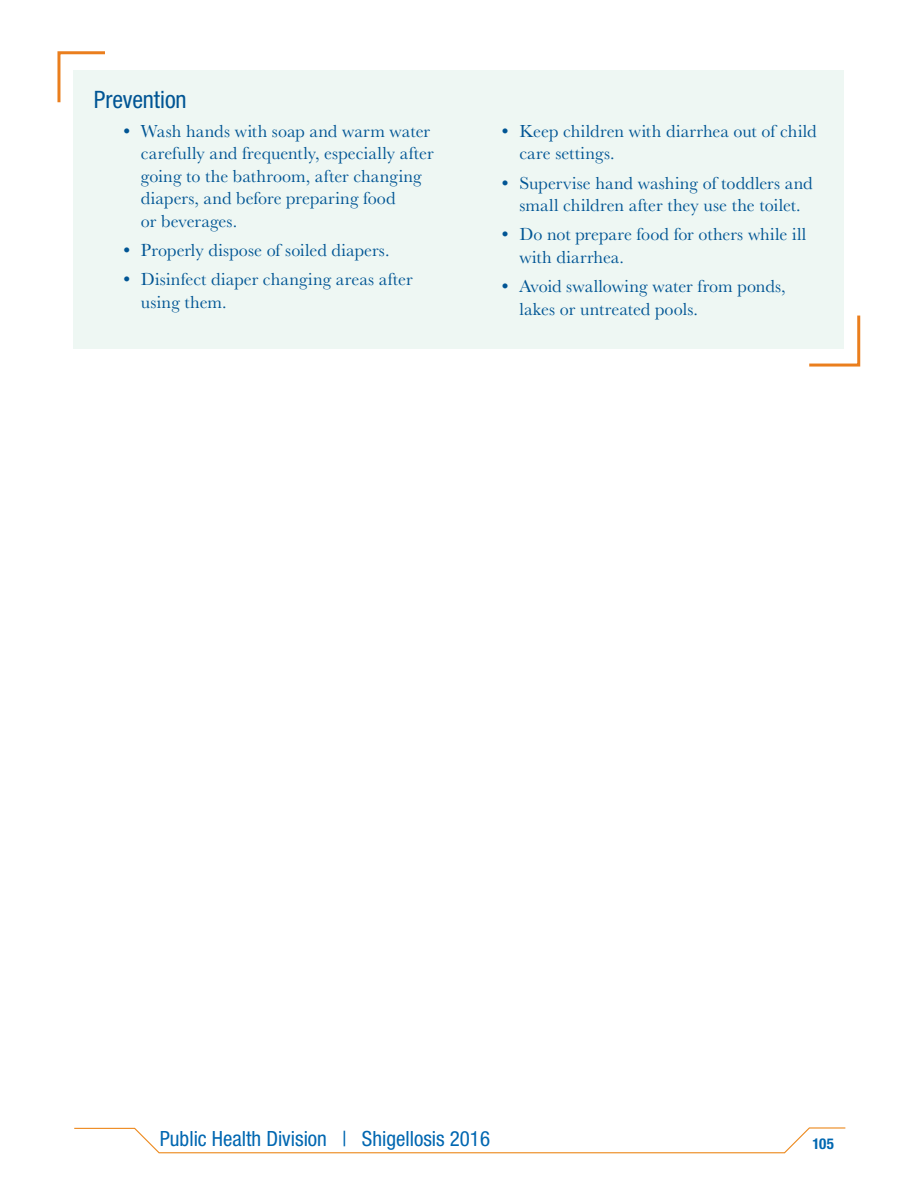
<style>
.page{position:relative;width:918px;height:1188px;background:#fff}
.page>*{position:absolute;margin:0;border:0;box-sizing:border-box;transform-origin:0 0}
.t1{font:condensed 24px "Helvetica Neue LT Std";color:#005594}
.t2{font:condensed 21px "Helvetica Neue LT Std";color:#0067b1}
.t3{font:18px/22.5px "Baskerville URW";letter-spacing:.005em;color:#005594}
.t4{font:700 condensed 15px "Helvetica Neue LT Std";color:#0067b1}
</style>
<div class="page">
<svg style="left:74px;top:1127px;width:772px;height:27px"></svg>
<svg style="left:809px;top:315px;width:52px;height:52px"></svg>
<svg style="left:57px;top:51px;width:48px;height:54px"></svg>
<div style="left:74px;top:70px;width:770px;height:279px;background:#eef7f3"></div>
<p class="t1" style="left:94px;top:85px;width:94px">Prevention</p>
<p class="t3" style="left:141px;top:120px;width:294px;text-indent:-20px">• Wash hands with soap and warm water carefully and frequently, especially after going to the bathroom, after changing diapers, and before preparing food<br>or beverages.</p>
<p class="t3" style="left:121px;top:239px;width:270px">• Properly dispose of soiled diapers.</p>
<p class="t3" style="left:141px;top:268px;width:273px;text-indent:-20px">• Disinfect diaper changing areas after using them.</p>
<p class="t3" style="left:519px;top:120px;width:299px;text-indent:-20px">• Keep children with diarrhea out of child care settings.</p>
<p class="t3" style="left:499px;top:172px;width:315px;text-align:center">• Supervise hand washing of toddlers and small children after they use the toilet.</p>
<p class="t3" style="left:519px;top:223px;width:289px;text-indent:-20px">• Do not prepare food for others while ill with diarrhea.</p>
<p class="t3" style="left:519px;top:275px;width:268px;text-indent:-20px">• Avoid swallowing water from ponds, lakes or untreated pools.</p>
<p class="t2" style="left:160px;top:1126px;width:332px">Public Health Division | Shigellosis 2016</p>
<p class="t4" style="left:813px;top:1134px;width:23px">105</p>
</div>
